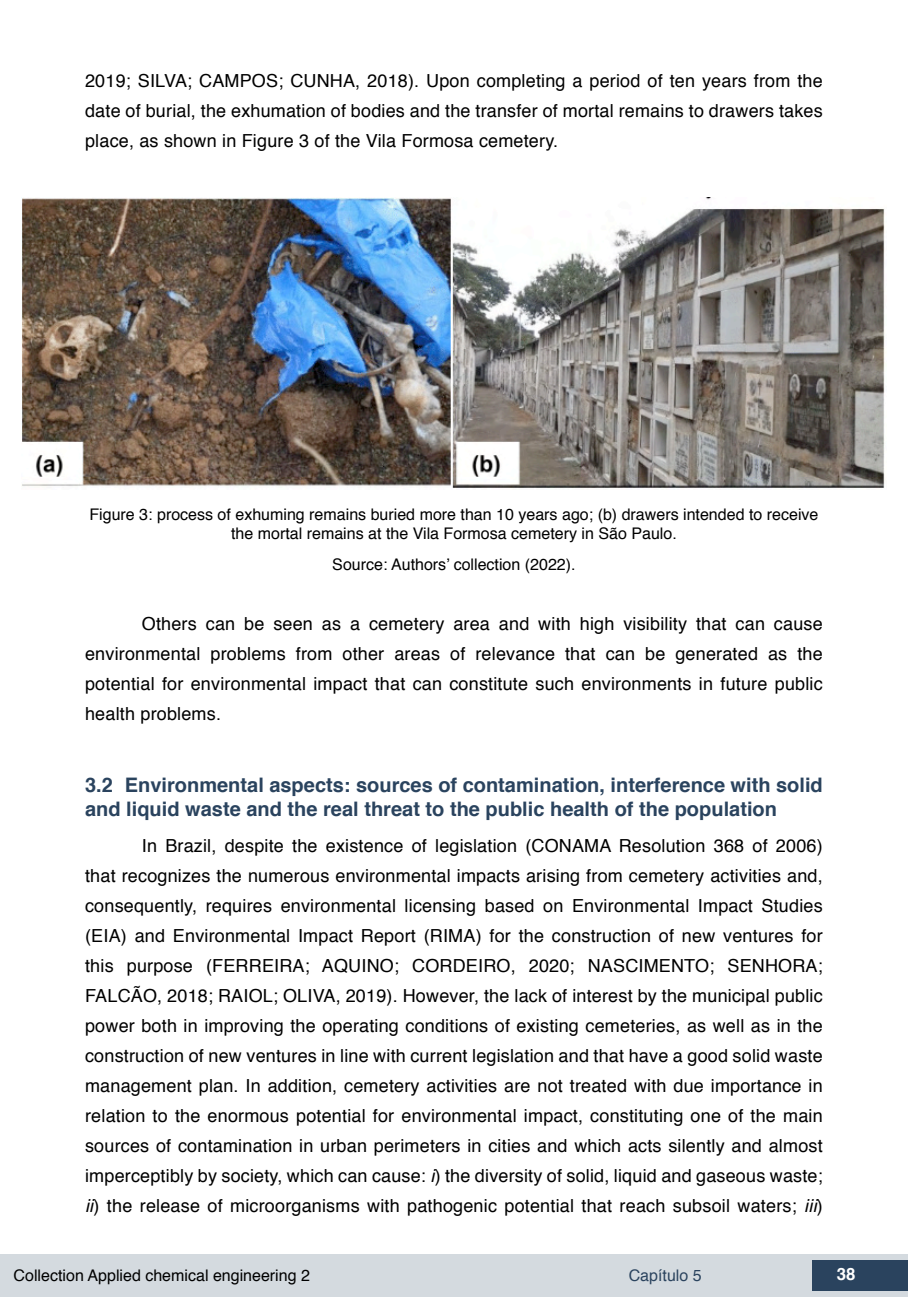
<style>
.page{position:relative;width:908px;height:1304px;background:#fff}
.page>*{position:absolute;margin:0;border:0;box-sizing:border-box;transform-origin:0 0}
.t1{font:700 20px/24px "Helvetica";color:#2a435e}
.txt{font:18px/30px "Helvetica";letter-spacing:.01em;color:#000;text-align:justify}
.t2{font:700 16.8px "Helvetica";color:#fff}
.imagens_graf_tab{font:16px/19.2px "Helvetica";color:#000;text-align:center}
.t3{font:16px "Helvetica";color:#2a435e}
.s1{font-style:italic}
</style>
<div class="page">
<div style="left:0;top:1254px;width:906px;height:43px;background:#d4dadf"></div>
<div style="left:812px;top:1261px;width:95px;height:30px;background:#2a435e"></div>
<img style="left:22px;top:197px;width:863px;height:291px">
<p class="txt" style="left:85px;top:66px;width:738px">2019; SILVA; CAMPOS; CUNHA, 2018). Upon completing a period of ten years from the date of burial, the exhumation of bodies and the transfer of mortal remains to drawers takes place, as shown in Figure 3 of the Vila Formosa cemetery.</p>
<p class="imagens_graf_tab" style="left:89px;top:505px;width:730px">Figure 3: process of exhuming remains buried more than 10 years ago; (b) drawers intended to receive the mortal remains at the Vila Formosa cemetery in São Paulo.</p>
<p class="imagens_graf_tab" style="left:332px;top:555px;width:245px">Source: Authors’ collection (2022).</p>
<p class="txt" style="left:85px;top:609px;width:738px;text-indent:57px">Others can be seen as a cemetery area and with high visibility that can cause environmental problems from other areas of relevance that can be generated as the potential for environmental impact that can constitute such environments in future public health problems.</p>
<p class="t1" style="left:85px;top:773px;width:739px">3.2 Environmental aspects: sources of contamination, interference with solid and liquid waste and the real threat to the public health of the population</p>
<p class="txt" style="left:85px;top:831px;width:738px;text-indent:57px">In Brazil, despite the existence of legislation (CONAMA Resolution 368 of 2006) that recognizes the numerous environmental impacts arising from cemetery activities and, consequently, requires environmental licensing based on Environmental Impact Studies (EIA) and Environmental Impact Report (RIMA) for the construction of new ventures for this purpose (FERREIRA; AQUINO; CORDEIRO, 2020; NASCIMENTO; SENHORA; FALCÃO, 2018; RAIOL; OLIVA, 2019). However, the lack of interest by the municipal public power both in improving the operating conditions of existing cemeteries, as well as in the construction of new ventures in line with current legislation and that have a good solid waste management plan. In addition, cemetery activities are not treated with due importance in relation to the enormous potential for environmental impact, constituting one of the main sources of contamination in urban perimeters in cities and which acts silently and almost imperceptibly by society, which can cause: <span class="s1">i</span>) the diversity of solid, liquid and gaseous waste; <span class="s1">ii</span>) the release of microorganisms with pathogenic potential that reach subsoil waters; <span class="s1">iii</span>)</p>
<p class="imagens_graf_tab" style="left:14px;top:1266px;width:298px">Collection Applied chemical engineering 2</p>
<p class="t3" style="left:628px;top:1263px;width:74px">Capítulo 5</p>
<p class="t2" style="left:836px;top:1261px;width:20px">38</p>
</div>
